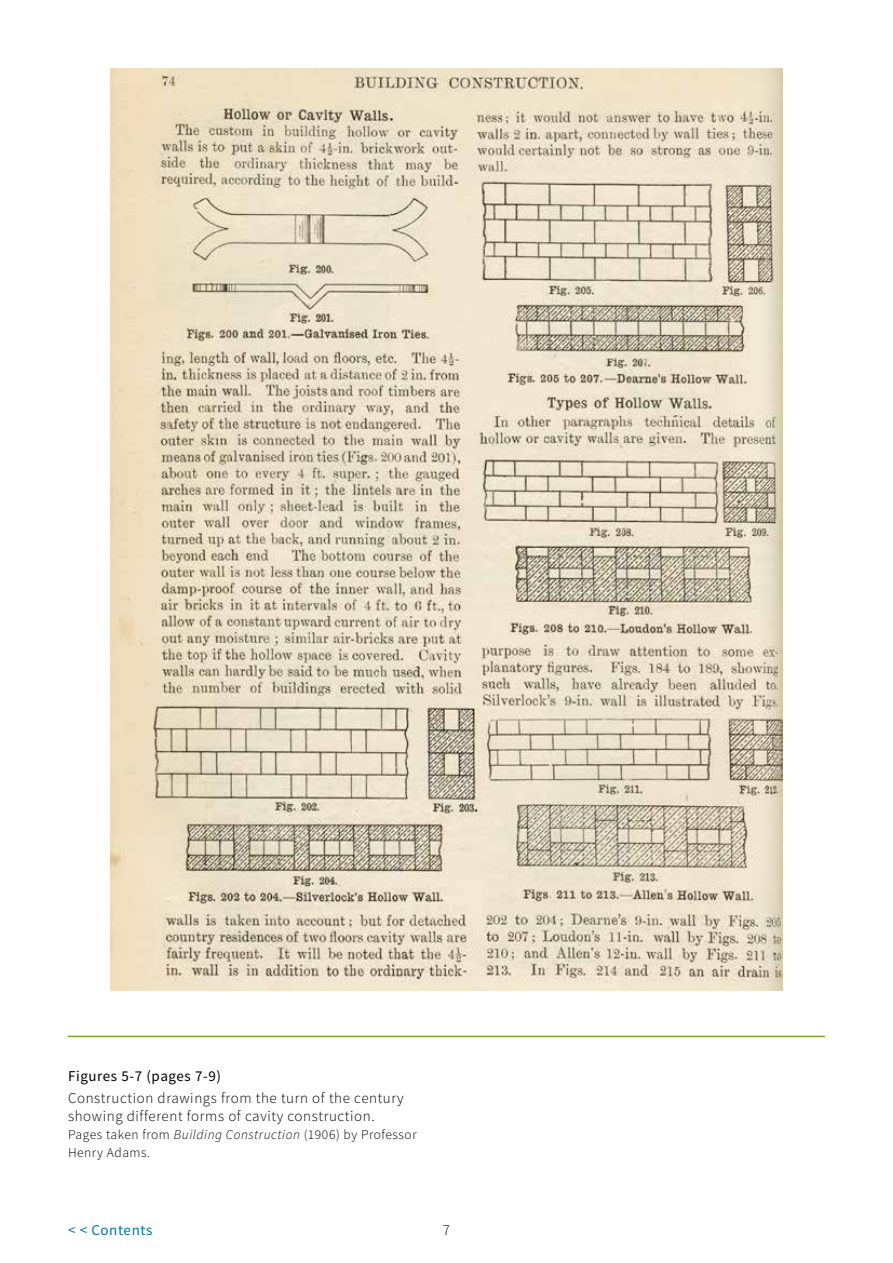
<style>
.page{position:relative;width:893px;height:1263px;background:#fff}
.page>*{position:absolute;margin:0;border:0;box-sizing:border-box;transform-origin:0 0}
.t1{font:300 15px/18px "Source Sans Pro";letter-spacing:.04em;color:#000}
.t2{font:15px "Source Sans Pro";letter-spacing:.04em;color:#000}
.t3{font:15px "Source Sans Pro";letter-spacing:.04em;color:#0075a7}
.t4{font:300 13.5px/18px "Source Sans Pro";letter-spacing:.04em;color:#000}
.s1{font-style:italic}
</style>
<div class="page">
<hr style="left:68px;top:1036px;width:757px;height:1px;background:#79a629">
<img style="left:111px;top:68px;width:672px;height:923px">
<p class="t2" style="left:68px;top:1066px;width:154px">Figures 5-7 (pages 7-9)</p>
<p class="t1" style="left:68px;top:1089px;width:337px">Construction drawings from the turn of the century showing different forms of cavity construction.</p>
<p class="t4" style="left:68px;top:1125px;width:350px">Pages taken from <span class="s1">Building Construction</span> (1906) by Professor<br>Henry Adams.</p>
<p class="t3" style="left:68px;top:1220px;width:86px">&lt; &lt; Contents</p>
<p class="t1" style="left:443px;top:1221px;width:9px">7</p>
</div>
